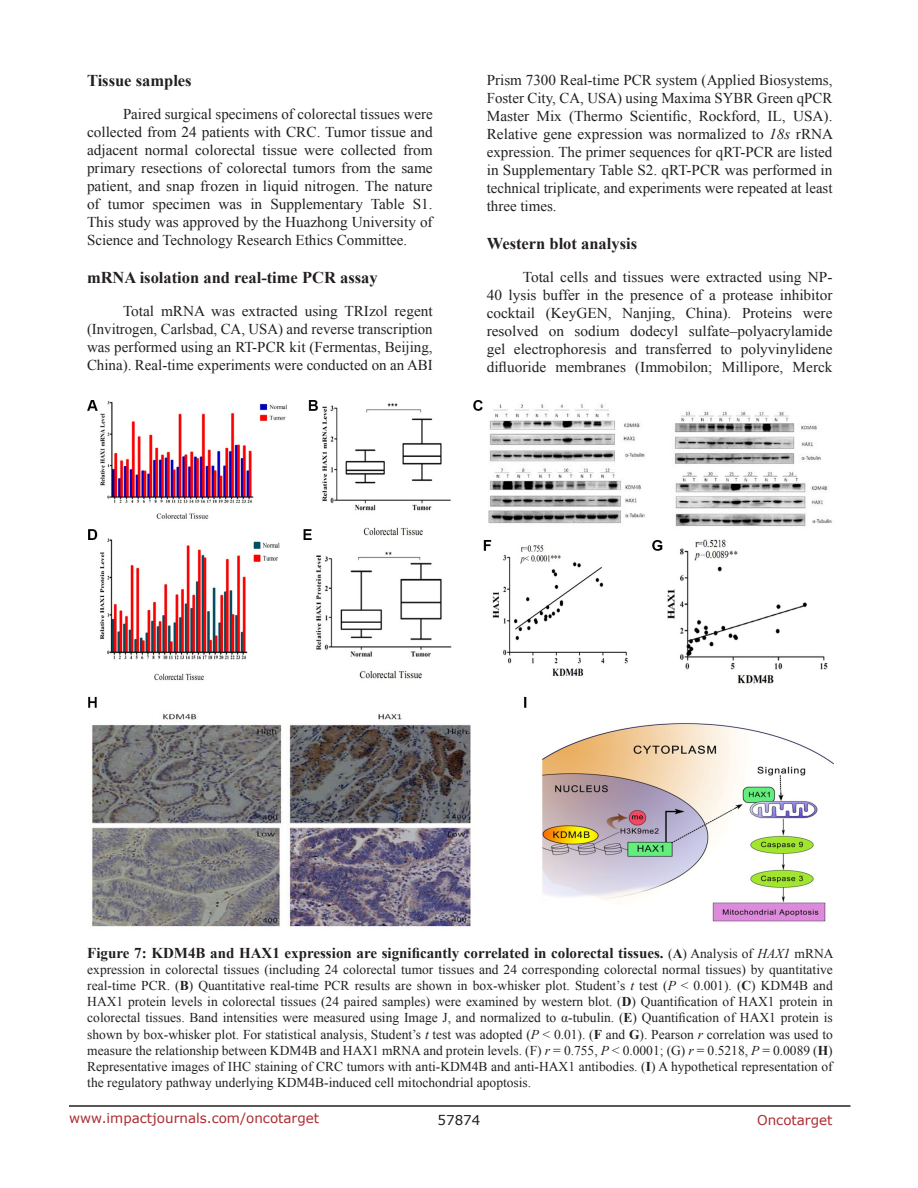
<style>
.page{position:relative;width:918px;height:1188px;background:#fff}
.page>*{position:absolute;margin:0;border:0;box-sizing:border-box;transform-origin:0 0}
.t1{font:700 16.5px "Times New Roman";color:#231f20}
.t2{font:15px/18px "Times New Roman";color:#231f20;text-align:justify}
.t3{font:700 15px "Times New Roman";color:#231f20}
.t4{font:13.5px/16.2px "Times New Roman";color:#231f20;text-align:justify}
.t5{font:13.5px "Verdana";color:#ac2b31}
.t6{font:13.5px "Verdana";color:#231f20}
.s1{font-style:italic}
.s2{font-weight:400;font-size:13.5px}
.s3{font-size:13.5px}
.s4{font-weight:400;font-style:italic;font-size:13.5px}
.s5{font-weight:700}
</style>
<div class="page">
<hr style="left:69px;top:1105px;width:781px;height:2px;background:#231f20">
<img style="left:88px;top:401px;width:745px;height:527px">
<p class="t1" style="left:87px;top:69px;width:106px">Tissue samples</p>
<p class="t2" style="left:87px;top:105px;width:347px;text-indent:36px">Paired surgical specimens of colorectal tissues were collected from 24 patients with CRC. Tumor tissue and adjacent normal colorectal tissue were collected from primary resections of colorectal tumors from the same patient, and snap frozen in liquid nitrogen. The nature of tumor specimen was in Supplementary Table S1.<br>This study was approved by the Huazhong University of Science and Technology Research Ethics Committee.</p>
<p class="t1" style="left:87px;top:266px;width:292px">mRNA isolation and real-time PCR assay</p>
<p class="t2" style="left:87px;top:302px;width:347px;text-indent:36px">Total mRNA was extracted using TRIzol regent (Invitrogen, Carlsbad, CA, USA) and reverse transcription was performed using an RT-PCR kit (Fermentas, Beijing, China). Real-time experiments were conducted on an ABI</p>
<p class="t2" style="left:487px;top:71px;width:348px">Prism 7300 Real-time PCR system (Applied Biosystems, Foster City, CA, USA) using Maxima SYBR Green qPCR Master Mix (Thermo Scientific, Rockford, IL, USA).<br>Relative gene expression was normalized to <span class="s1">18s</span> rRNA expression. The primer sequences for qRT-PCR are listed in Supplementary Table S2. qRT-PCR was performed in technical triplicate, and experiments were repeated at least three times.</p>
<p class="t1" style="left:487px;top:232px;width:152px">Western blot analysis</p>
<p class="t2" style="left:487px;top:268px;width:347px;text-indent:36px">Total cells and tissues were extracted using NP-40 lysis buffer in the presence of a protease inhibitor cocktail (KeyGEN, Nanjing, China). Proteins were resolved on sodium dodecyl sulfate–polyacrylamide gel electrophoresis and transferred to polyvinylidene difluoride membranes (Immobilon; Millipore, Merck</p>
<p class="t3" style="left:87px;top:942px;width:748px">Figure 7: KDM4B and HAX1 expression are significantly correlated in colorectal tissues. <span class="s2">(</span><span class="s3">A</span><span class="s2">) Analysis of</span> <span class="s4">HAX1</span> <span class="s2">mRNA</span></p>
<p class="t4" style="left:87px;top:961px;width:747px">expression in colorectal tissues (including 24 colorectal tumor tissues and 24 corresponding colorectal normal tissues) by quantitative real-time PCR. (<span class="s5">B</span>) Quantitative real-time PCR results are shown in box-whisker plot. Student’s <span class="s1">t</span> test (<span class="s1">P</span> &lt; 0.001). (<span class="s5">C</span>) KDM4B and HAX1 protein levels in colorectal tissues (24 paired samples) were examined by western blot. (<span class="s5">D</span>) Quantification of HAX1 protein in colorectal tissues. Band intensities were measured using Image J, and normalized to α-tubulin. (<span class="s5">E</span>) Quantification of HAX1 protein is shown by box-whisker plot. For statistical analysis, Student’s <span class="s1">t</span> test was adopted (<span class="s1">P</span> &lt; 0.01). (<span class="s5">F</span> and <span class="s5">G</span>). Pearson <span class="s1">r</span> correlation was used to measure the relationship between KDM4B and HAX1 mRNA and protein levels. (F) <span class="s1">r</span> = 0.755, <span class="s1">P</span> &lt; 0.0001; (G) <span class="s1">r</span> = 0.5218, <span class="s1">P</span> = 0.0089 (<span class="s5">H</span>)<br>Representative images of IHC staining of CRC tumors with anti-KDM4B and anti-HAX1 antibodies. (<span class="s5">I</span>) A hypothetical representation of the regulatory pathway underlying KDM4B-induced cell mitochondrial apoptosis.</p>
<p class="t5" style="left:69px;top:1109px;width:252px">www.impactjournals.com/oncotarget</p>
<p class="t6" style="left:438px;top:1111px;width:44px">57874</p>
<p class="t5" style="left:757px;top:1111px;width:77px">Oncotarget</p>
</div>
